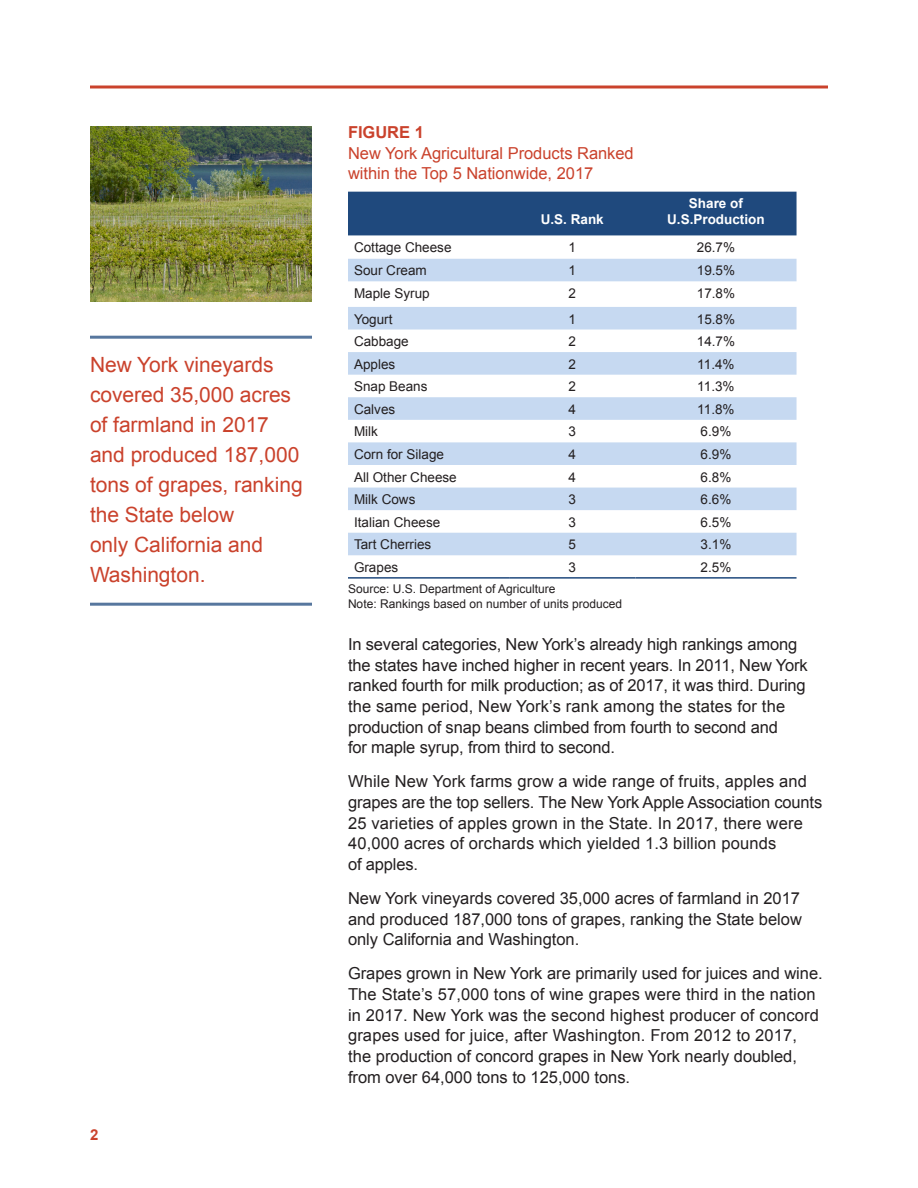
<style>
.page{position:relative;width:918px;height:1188px;background:#fff}
.page>*{position:absolute;margin:0;border:0;box-sizing:border-box;transform-origin:0 0}
.Sidebar_Text{font:21px/30px "Arial";color:#ca422c}
._3_Body_Text{font:16.5px/20.7px "Arial";color:#231f20}
._7_Figures{font:16.5px/20.7px "Arial";color:#ca422c}
.t1{font:700 15px "Arial";color:#ca422c}
.t2{font:13.5px "Arial";color:#231f20}
.t3{font:700 13.5px/16.2px "Arial";color:#fff;text-align:center}
._8_Footnotes{font:12px/14.4px "Arial";color:#231f20}
.s1{font-weight:700}
</style>
<div class="page">
<hr style="left:90px;top:86px;width:738px;height:2px;background:#ca422c">
<img style="left:90px;top:126px;width:222px;height:175px">
<hr style="left:90px;top:336px;width:222px;height:3px;background:#57779e">
<hr style="left:90px;top:603px;width:222px;height:3px;background:#57779e">
<div style="left:348px;top:192px;width:449px;height:43px;background:#1f497d"></div>
<svg style="left:348px;top:259px;width:449px;height:296px;fill:#c6d9f1"></svg>
<hr style="left:348px;top:577px;width:161px;height:2px;background:#1f497d">
<hr style="left:509px;top:577px;width:126px;height:2px;background:#1f497d">
<hr style="left:635px;top:577px;width:162px;height:2px;background:#1f497d">
<p class="Sidebar_Text" style="left:90px;top:350px;width:214px">New York vineyards covered 35,000 acres of farmland in 2017 and produced 187,000 tons of grapes, ranking the State below<br>only California and<br>Washington.</p>
<p class="t1" style="left:90px;top:1125px;width:10px">2</p>
<p class="_7_Figures" style="left:348px;top:122px;width:287px"><span class="s1">FIGURE 1<br></span>New York Agricultural Products Ranked within the Top 5 Nationwide, 2017</p>
<p class="t3" style="left:541px;top:212px;width:65px">U.S. Rank</p>
<p class="t3" style="left:667px;top:196px;width:99px">Share of<br>U.S.Production</p>
<p class="t2" style="left:354px;top:238px;width:99px">Cottage Cheese</p>
<p class="t2" style="left:569px;top:238px;width:9px">1</p>
<p class="t2" style="left:697px;top:238px;width:40px">26.7%</p>
<p class="t2" style="left:354px;top:262px;width:74px">Sour Cream</p>
<p class="t2" style="left:569px;top:262px;width:9px">1</p>
<p class="t2" style="left:697px;top:262px;width:40px">19.5%</p>
<p class="t2" style="left:354px;top:284px;width:77px">Maple Syrup</p>
<p class="t2" style="left:569px;top:284px;width:9px">2</p>
<p class="t2" style="left:697px;top:284px;width:40px">17.8%</p>
<p class="t2" style="left:354px;top:310px;width:40px">Yogurt</p>
<p class="t2" style="left:569px;top:310px;width:9px">1</p>
<p class="t2" style="left:697px;top:310px;width:40px">15.8%</p>
<p class="t2" style="left:354px;top:333px;width:56px">Cabbage</p>
<p class="t2" style="left:569px;top:333px;width:9px">2</p>
<p class="t2" style="left:697px;top:333px;width:40px">14.7%</p>
<p class="t2" style="left:354px;top:355px;width:43px">Apples</p>
<p class="t2" style="left:569px;top:355px;width:9px">2</p>
<p class="t2" style="left:697px;top:355px;width:39px">11.4%</p>
<p class="t2" style="left:354px;top:378px;width:75px">Snap Beans</p>
<p class="t2" style="left:569px;top:378px;width:9px">2</p>
<p class="t2" style="left:697px;top:378px;width:39px">11.3%</p>
<p class="t2" style="left:354px;top:400px;width:43px">Calves</p>
<p class="t2" style="left:569px;top:400px;width:9px">4</p>
<p class="t2" style="left:697px;top:400px;width:39px">11.8%</p>
<p class="t2" style="left:354px;top:423px;width:25px">Milk</p>
<p class="t2" style="left:569px;top:423px;width:9px">3</p>
<p class="t2" style="left:701px;top:423px;width:32px">6.9%</p>
<p class="t2" style="left:354px;top:445px;width:92px">Corn for Silage</p>
<p class="t2" style="left:569px;top:445px;width:9px">4</p>
<p class="t2" style="left:701px;top:445px;width:32px">6.9%</p>
<p class="t2" style="left:354px;top:468px;width:104px">All Other Cheese</p>
<p class="t2" style="left:569px;top:468px;width:9px">4</p>
<p class="t2" style="left:701px;top:468px;width:32px">6.8%</p>
<p class="t2" style="left:354px;top:491px;width:63px">Milk Cows</p>
<p class="t2" style="left:569px;top:491px;width:9px">3</p>
<p class="t2" style="left:701px;top:491px;width:32px">6.6%</p>
<p class="t2" style="left:354px;top:513px;width:88px">Italian Cheese</p>
<p class="t2" style="left:569px;top:513px;width:9px">3</p>
<p class="t2" style="left:701px;top:513px;width:32px">6.5%</p>
<p class="t2" style="left:354px;top:536px;width:79px">Tart Cherries</p>
<p class="t2" style="left:569px;top:536px;width:9px">5</p>
<p class="t2" style="left:701px;top:536px;width:32px">3.1%</p>
<p class="t2" style="left:354px;top:558px;width:46px">Grapes</p>
<p class="t2" style="left:569px;top:558px;width:9px">3</p>
<p class="t2" style="left:701px;top:558px;width:32px">2.5%</p>
<p class="_8_Footnotes" style="left:348px;top:582px;width:276px">Source: U.S. Department of Agriculture<br>Note: Rankings based on number of units produced</p>
<p class="_3_Body_Text" style="left:348px;top:634px;width:461px">In several categories, New York’s already high rankings among the states have inched higher in recent years. In 2011, New York ranked fourth for milk production; as of 2017, it was third. During the same period, New York’s rank among the states for the production of snap beans climbed from fourth to second and<br>for maple syrup, from third to second.</p>
<p class="_3_Body_Text" style="left:348px;top:772px;width:476px">While New York farms grow a wide range of fruits, apples and grapes are the top sellers. The New York Apple Association counts 25 varieties of apples grown in the State. In 2017, there were 40,000 acres of orchards which yielded 1.3 billion pounds<br>of apples.</p>
<p class="_3_Body_Text" style="left:348px;top:888px;width:455px;text-align:justify">New York vineyards covered 35,000 acres of farmland in 2017 and produced 187,000 tons of grapes, ranking the State below only California and Washington.</p>
<p class="_3_Body_Text" style="left:348px;top:964px;width:476px">Grapes grown in New York are primarily used for juices and wine.<br>The State’s 57,000 tons of wine grapes were third in the nation in 2017. New York was the second highest producer of concord grapes used for juice, after Washington. From 2012 to 2017, the production of concord grapes in New York nearly doubled, from over 64,000 tons to 125,000 tons.</p>
</div>
